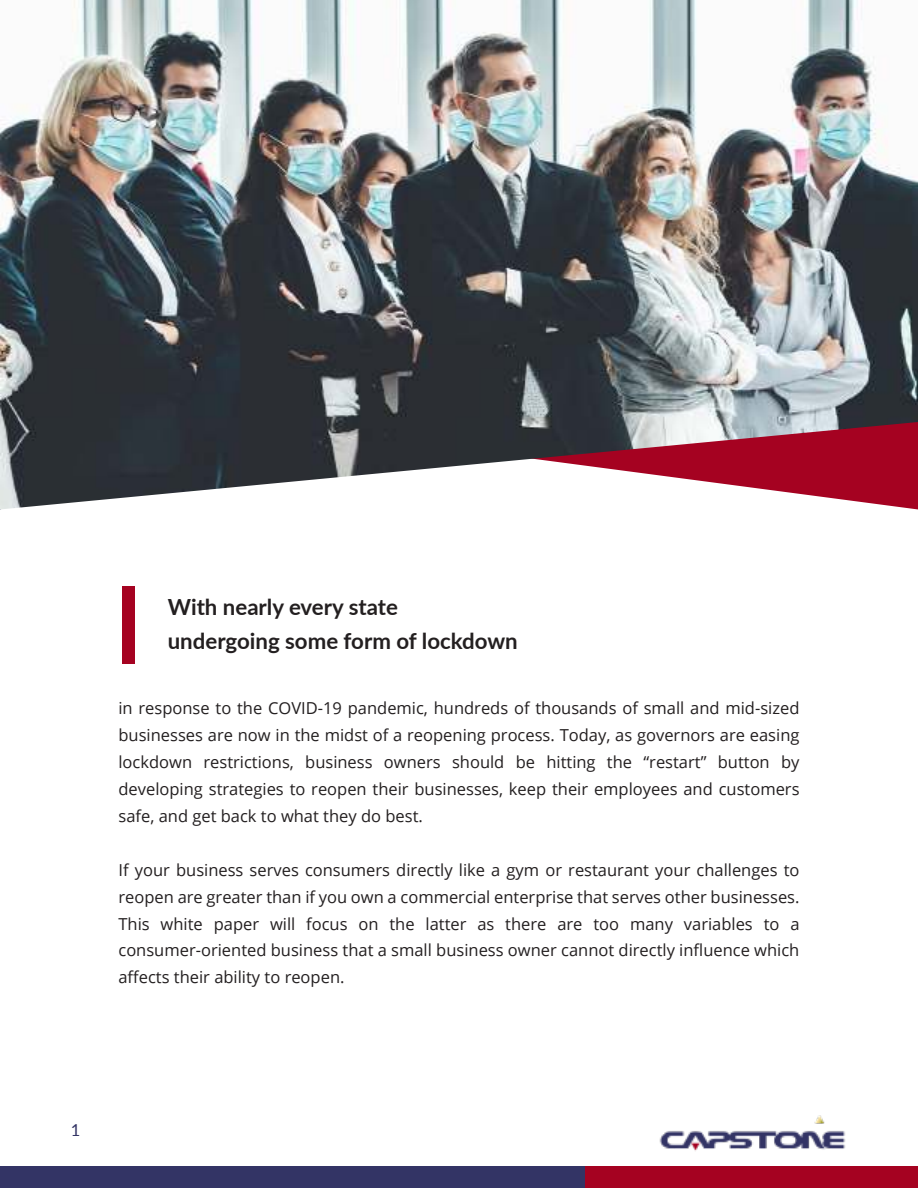
<style>
.page{position:relative;width:918px;height:1188px;background:#fff}
.page>*{position:absolute;margin:0;border:0;box-sizing:border-box;transform-origin:0 0}
.t1{font:700 22.2px/33.3px "Lato";color:#231f20}
.t2{font:16.5px/27px "Open Sans";color:#231f20;text-align:justify}
.t3{font:16.5px "Lato";color:#333465}
</style>
<div class="page">
<img style="left:0;top:0;width:918px;height:509px">
<div style="left:122px;top:586px;width:13px;height:78px;background:#a50221"></div>
<img style="left:659px;top:1115px;width:187px;height:36px">
<div style="left:0;top:1167px;width:918px;height:21px;background:#333465"></div>
<div style="left:585px;top:1167px;width:333px;height:21px;background:#a50221"></div>
<h1 class="t1" style="left:168px;top:592px;width:352px">With nearly every state<br>undergoing some form of lockdown</h1>
<p class="t2" style="left:118px;top:696px;width:683px">in response to the COVID-19 pandemic, hundreds of thousands of small and mid-sized businesses are now in the midst of a reopening process. Today, as governors are easing lockdown restrictions, business owners should be hitting the “restart” button by developing strategies to reopen their businesses, keep their employees and customers safe, and get back to what they do best.</p>
<p class="t2" style="left:118px;top:858px;width:683px">If your business serves consumers directly like a gym or restaurant your challenges to reopen are greater than if you own a commercial enterprise that serves other businesses.<br>This white paper will focus on the latter as there are too many variables to a consumer-oriented business that a small business owner cannot directly influence which affects their ability to reopen.</p>
<p class="t3" style="left:71px;top:1124px;width:11px">1</p>
</div>
